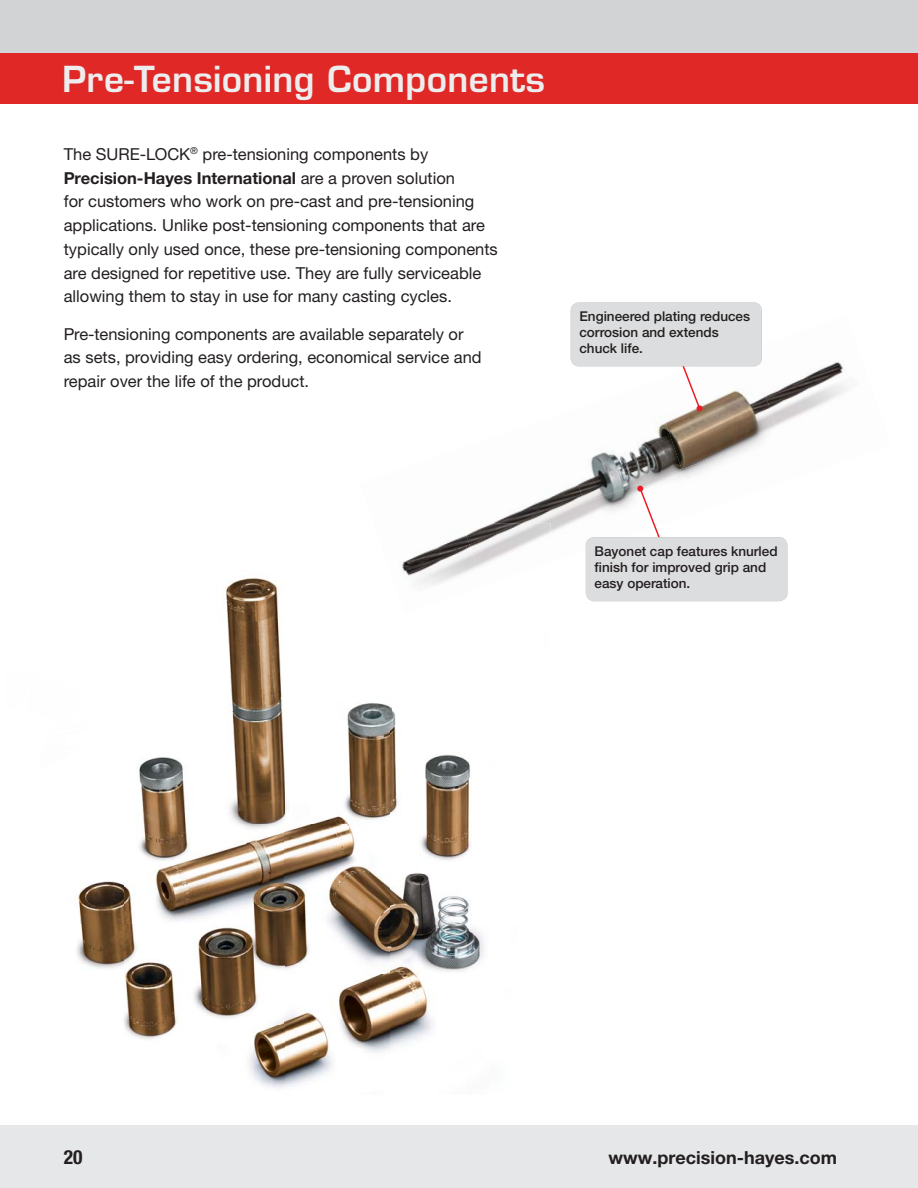
<style>
.page{position:relative;width:918px;height:1188px;background:#fff}
.page>*{position:absolute;margin:0;border:0;box-sizing:border-box;transform-origin:0 0}
.t1{font:600 34.95px "Eurostile";letter-spacing:.01em;color:#ededee}
.t2{font:700 condensed 19.5px "Helvetica Neue LTW1 G";color:#231f20}
.t3{font:700 18px "Helvetica Neue LTW1 G";color:#231f20}
.t4{font:16.5px/23.7px "Helvetica Neue LTW1 G";color:#231f20}
.t5{font:500 13.5px/16.2px "Helvetica Neue LTW1 G";color:#231f20}
.s1{font-weight:700}
</style>
<div class="page">
<div style="left:0;top:1126px;width:918px;height:62px;background:#e6e7e8"></div>
<div style="left:0;top:0;width:918px;height:62px;background:#d1d3d4"></div>
<div style="left:0;top:53px;width:918px;height:50px;background:#e02826"></div>
<img style="left:494px;top:514px;width:17px;height:9px">
<img style="left:591px;top:439px;width:61px;height:30px">
<img style="left:652px;top:415px;width:30px;height:54px">
<img style="left:762px;top:362px;width:86px;height:40px">
<img style="left:511px;top:469px;width:171px;height:94px">
<img style="left:682px;top:402px;width:145px;height:76px">
<img style="left:0;top:577px;width:391px;height:549px">
<img style="left:391px;top:707px;width:107px;height:419px">
<img style="left:373px;top:536px;width:89px;height:77px">
<img style="left:462px;top:523px;width:89px;height:51px">
<svg style="left:571px;top:302px;width:191px;height:110px"></svg>
<svg style="left:586px;top:485px;width:202px;height:116px"></svg>
<h1 class="t1" style="left:63px;top:63px;width:484px">Pre-Tensioning Components</h1>
<p class="t4" style="left:64px;top:144px;width:436px">The SURE-LOCK<sup>®</sup> pre-tensioning components by <span class="s1">Precision-Hayes International</span> are a proven solution<br>for customers who work on pre-cast and pre-tensioning applications. Unlike post-tensioning components that are typically only used once, these pre-tensioning components are designed for repetitive use. They are fully serviceable allowing them to stay in use for many casting cycles.</p>
<p class="t4" style="left:64px;top:324px;width:419px">Pre-tensioning components are available separately or as sets, providing easy ordering, economical service and repair over the life of the product.</p>
<p class="t5" style="left:579px;top:310px;width:172px">Engineered plating reduces corrosion and extends chuck life.</p>
<p class="t5" style="left:595px;top:544px;width:185px">Bayonet cap features knurled finish for improved grip and easy operation.</p>
<p class="t2" style="left:64px;top:1150px;width:20px">20</p>
<p class="t3" style="left:608px;top:1151px;width:230px">www.precision-hayes.com</p>
</div>
